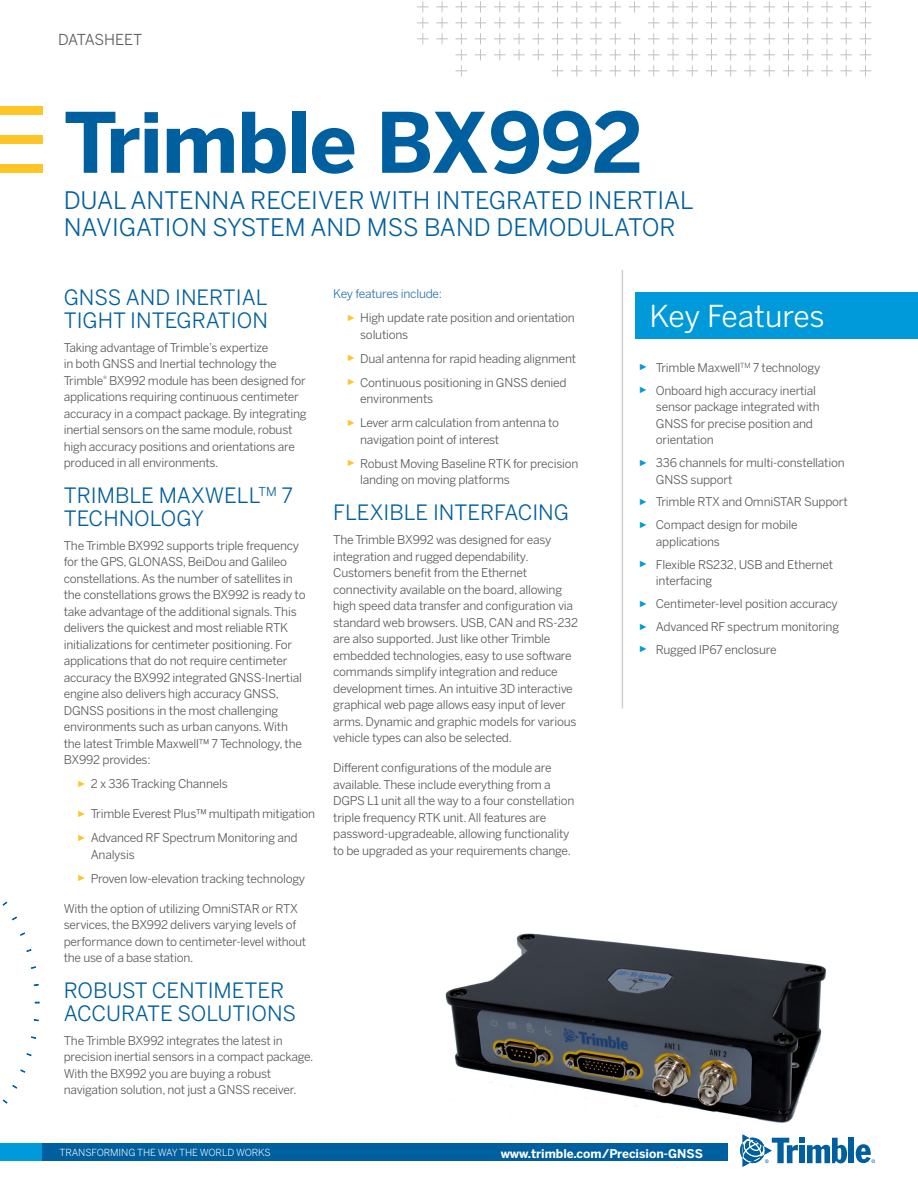
<style>
.page{position:relative;width:918px;height:1188px;background:#fff}
.page>*{position:absolute;margin:0;border:0;box-sizing:border-box;transform-origin:0 0}
.t1{font:700 82.5px "Benton Sans";letter-spacing:-.02em;color:#005f9e}
.t2{font:30px "Benton Sans";letter-spacing:-.01em;color:#fff}
.t3{font:24px/27px "Benton Sans";color:#005f9e}
.t4{font:21px/22.5px "Benton Sans";color:#005f9e}
.t5{font:15px "Benton Sans";letter-spacing:-.01em;color:#58595b}
.t6{font:12px/16.5px "Benton Sans";letter-spacing:-.02em;color:#58595b}
.t7{font:700 12px "Benton Sans";color:#fff}
.t8{font:9.75px "Benton Sans";letter-spacing:-.01em;color:#fff}
.s1{font-family:"Arial";font-size:9px;color:#ffc425}
.s2{color:#2873ac}
.s3{font-family:"Arial";font-size:9px;color:#009ada}
</style>
<div class="page">
<svg style="left:417px;top:1px;width:454px;height:75px"></svg>
<div style="left:0;top:106px;width:42px;height:8px;background:#ffc425"></div>
<div style="left:0;top:135px;width:42px;height:9px;background:#ffc425"></div>
<div style="left:0;top:164px;width:42px;height:9px;background:#ffc425"></div>
<div style="left:849px;top:1138px;width:5px;height:25px;background:#005f9e"></div>
<svg style="left:740px;top:1134px;width:107px;height:33px"></svg>
<svg style="left:856px;top:1144px;width:19px;height:19px"></svg>
<div style="left:0;top:1144px;width:725px;height:17px;background:#009ada"></div>
<div style="left:42px;top:1144px;width:686px;height:17px;background:#005f9e"></div>
<svg style="left:34px;top:1019px;width:5px;height:3px"></svg>
<svg style="left:31px;top:1036px;width:5px;height:3px"></svg>
<svg style="left:26px;top:1053px;width:6px;height:3px"></svg>
<svg style="left:20px;top:1069px;width:5px;height:4px"></svg>
<svg style="left:12px;top:1085px;width:5px;height:4px"></svg>
<svg style="left:2px;top:1099px;width:6px;height:5px"></svg>
<svg style="left:2px;top:901px;width:6px;height:5px"></svg>
<svg style="left:12px;top:916px;width:5px;height:5px"></svg>
<svg style="left:20px;top:932px;width:5px;height:4px"></svg>
<svg style="left:26px;top:949px;width:6px;height:3px"></svg>
<svg style="left:31px;top:966px;width:5px;height:3px"></svg>
<div style="left:636px;top:292px;width:282px;height:47px;background:#009ada"></div>
<hr style="left:622px;top:270px;width:1px;height:438px;background:#d2d1d1">
<img style="left:445px;top:933px;width:381px;height:190px">
<p class="t5" style="left:58px;top:30px;width:86px">DATASHEET</p>
<h1 class="t1" style="left:64px;top:91px;width:581px">Trimble BX992</h1>
<h3 class="t3" style="left:64px;top:187px;width:632px">DUAL ANTENNA RECEIVER WITH INTEGRATED INERTIAL<br>NAVIGATION SYSTEM AND MSS BAND DEMODULATOR</h3>
<h3 class="t4" style="left:64px;top:286px;width:206px">GNSS AND INERTIAL<br>TIGHT INTEGRATION</h3>
<p class="t6" style="left:64px;top:339px;width:244px">Taking advantage of Trimble’s expertize<br>in both GNSS and Inertial technology the Trimble<sup>®</sup> BX992 module has been designed for applications requiring continuous centimeter accuracy in a compact package. By integrating inertial sensors on the same module, robust high accuracy positions and orientations are produced in all environments.</p>
<h3 class="t4" style="left:64px;top:484px;width:231px">TRIMBLE MAXWELL<sup>TM</sup> 7<br>TECHNOLOGY</h3>
<p class="t6" style="left:64px;top:537px;width:243px">The Trimble BX992 supports triple frequency for the GPS, GLONASS, BeiDou and Galileo constellations. As the number of satellites in the constellations grows the BX992 is ready to take advantage of the additional signals. This delivers the quickest and most reliable RTK initializations for centimeter positioning. For applications that do not require centimeter accuracy the BX992 integrated GNSS-Inertial engine also delivers high accuracy GNSS, DGNSS positions in the most challenging environments such as urban canyons. With the latest Trimble Maxwell™ 7 Technology, the BX992 provides:</p>
<p class="t6" style="left:77px;top:776px;width:152px"><span class="s1">►</span> 2 x 336 Tracking Channels</p>
<p class="t6" style="left:77px;top:802px;width:239px;line-height:24px"><span class="s1">►</span> Trimble Everest Plus™ multipath mitigation <span class="s1">►</span> Advanced RF Spectrum Monitoring and</p>
<p class="t6" style="left:77px;top:842px;width:230px;line-height:24px;text-indent:14px">Analysis<br><span class="s1">►</span> Proven low-elevation tracking technology</p>
<p class="t6" style="left:64px;top:900px;width:244px">With the option of utilizing OmniSTAR or RTX services, the BX992 delivers varying levels of performance down to centimeter-level without the use of a base station.</p>
<h3 class="t4" style="left:64px;top:979px;width:234px">ROBUST CENTIMETER<br>ACCURATE SOLUTIONS</h3>
<p class="t6" style="left:64px;top:1032px;width:251px">The Trimble BX992 integrates the latest in precision inertial sensors in a compact package.<br>With the BX992 you are buying a robust navigation solution, not just a GNSS receiver.</p>
<p class="t6" style="left:347px;top:282px;width:230px;line-height:24px;text-indent:-14px"><span class="s2">Key features include:<br></span><span class="s1">►</span> High update rate position and orientation</p>
<p class="t6" style="left:347px;top:323px;width:231px;line-height:24px;text-indent:14px">solutions<br><span class="s1">►</span> Dual antenna for rapid heading alignment <span class="s1">►</span> Continuous positioning in GNSS denied</p>
<p class="t6" style="left:347px;top:387px;width:214px;line-height:24px;text-indent:14px">environments<br><span class="s1">►</span> Lever arm calculation from antenna to</p>
<p class="t6" style="left:347px;top:428px;width:233px;line-height:24px;text-indent:14px">navigation point of interest<br><span class="s1">►</span> Robust Moving Baseline RTK for precision</p>
<p class="t6" style="left:360px;top:472px;width:151px">landing on moving platforms</p>
<h3 class="t4" style="left:333px;top:502px;width:237px">FLEXIBLE INTERFACING</h3>
<p class="t6" style="left:333px;top:532px;width:246px">The Trimble BX992 was designed for easy integration and rugged dependability.<br>Customers benefit from the Ethernet connectivity available on the board, allowing high speed data transfer and configuration via standard web browsers. USB, CAN and RS-232 are also supported. Just like other Trimble embedded technologies, easy to use software commands simplify integration and reduce development times. An intuitive 3D interactive graphical web page allows easy input of lever arms. Dynamic and graphic models for various vehicle types can also be selected.</p>
<p class="t6" style="left:333px;top:760px;width:243px">Different configurations of the module are available. These include everything from a DGPS L1 unit all the way to a four constellation triple frequency RTK unit. All features are password-upgradeable, allowing functionality to be upgraded as your requirements change.</p>
<h2 class="t2" style="left:649px;top:298px;width:177px">Key Features</h2>
<p class="t6" style="left:639px;top:356px;width:183px;line-height:23px"><span class="s3">►</span> Trimble Maxwell<sup>TM</sup> 7 technology <span class="s3">►</span> Onboard high accuracy inertial</p>
<p class="t6" style="left:656px;top:399px;width:165px">sensor package integrated with<br>GNSS for precise position and orientation</p>
<p class="t6" style="left:656px;top:455px;width:190px;text-indent:-17px"><span class="s3">►</span> 336 channels for multi-constellation<br>GNSS support</p>
<p class="t6" style="left:639px;top:491px;width:210px;line-height:23px"><span class="s3">►</span> Trimble RTX and OmniSTAR Support <span class="s3">►</span> Compact design for mobile</p>
<p class="t6" style="left:639px;top:530px;width:196px;line-height:23px;text-indent:17px">applications<br><span class="s3">►</span> Flexible RS232, USB and Ethernet</p>
<p class="t6" style="left:639px;top:569px;width:202px;line-height:23px;text-indent:17px">interfacing<br><span class="s3">►</span> Centimeter-level position accuracy <span class="s3">►</span> Advanced RF spectrum monitoring <span class="s3">►</span> Rugged IP67 enclosure</p>
<p class="t8" style="left:60px;top:1147px;width:213px">TRANSFORMING THE WAY THE WORLD WORKS</p>
<p class="t7" style="left:501px;top:1146px;width:204px">www.trimble.com/Precision-GNSS</p>
</div>
